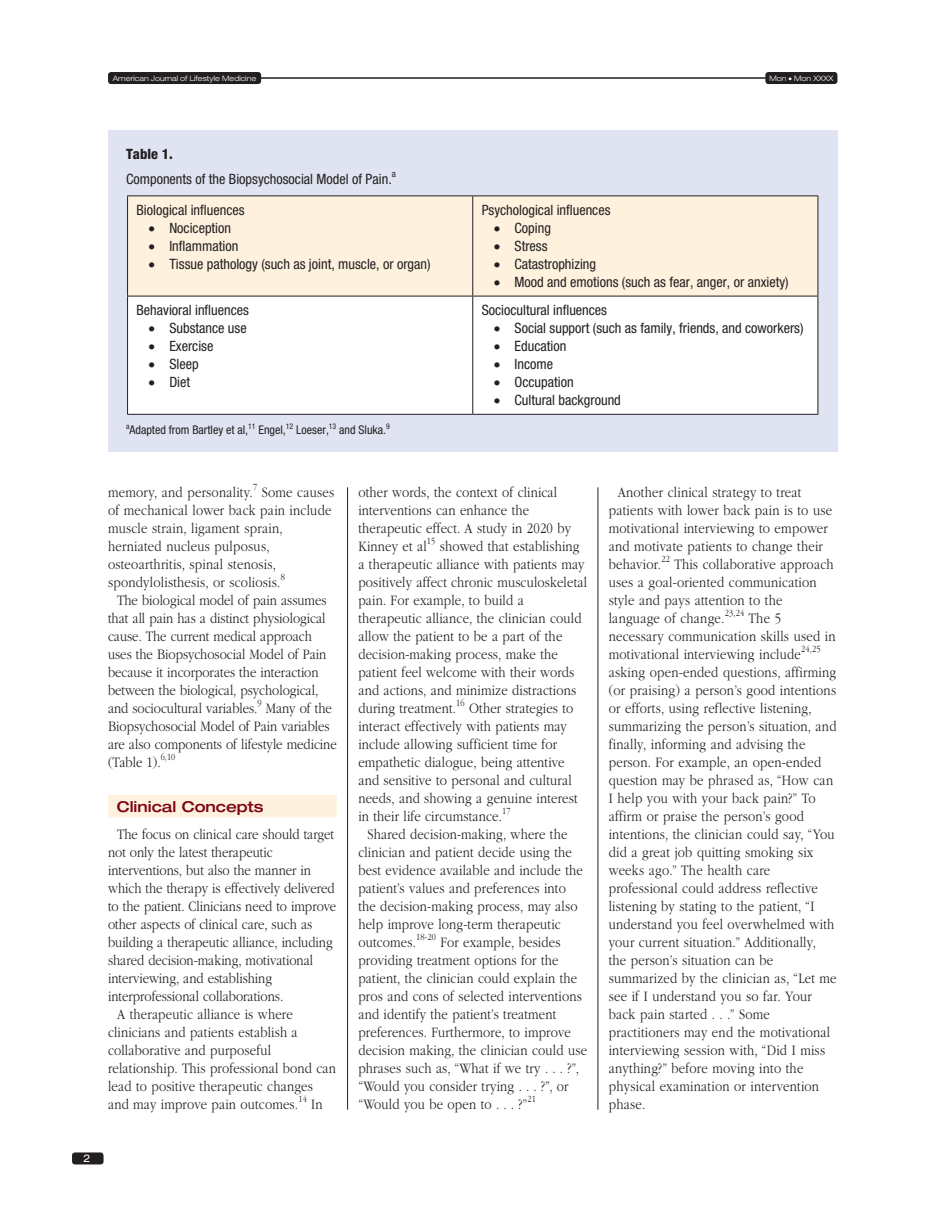
<style>
.page{position:relative;width:932px;height:1229px;background:#fff}
.page>*{position:absolute;margin:0;border:0;box-sizing:border-box;transform-origin:0 0}
.t1{font:300 15px/18px "ITC Garamond Std";letter-spacing:.015em;color:#231f20;scale:.85 1}
.t2{font:500 expanded 15px "Helvetica Neue LT Std";color:#7d0216}
.t3{font:condensed 14.25px "Helvetica Neue LT Std";color:#231f20}
.t4{font:800 condensed 14.25px "Helvetica Neue LT Std";color:#231f20}
.t5{font:condensed 12px "Helvetica Neue LT Std";color:#231f20}
.t6{font:expanded 10.5px "Helvetica Neue LT Std";color:#fff}
.t7{font:300 9.75px "ITC Garamond Std";letter-spacing:.015em;color:#231f20;scale:.85 1}
.t8{font:condensed 9.3px "Helvetica Neue LT Std";color:#231f20}
.t9{font:300 expanded 7.5px "Helvetica Neue LT Std";color:#fff}
</style>
<div class="page">
<div style="left:72px;top:1152px;width:32px;height:12px;background:#231f20;border-radius:3px"></div>
<div style="left:108px;top:72px;width:153px;height:12px;background:#231f20;border-radius:3px"></div>
<hr style="left:259px;top:77px;width:517px;height:2px;background:#231f20">
<div style="left:765px;top:72px;width:72px;height:12px;background:#231f20;border-radius:3px"></div>
<hr style="left:597px;top:487px;width:1px;height:622px;background:#231f20">
<hr style="left:347px;top:487px;width:1px;height:622px;background:#231f20">
<div style="left:108px;top:794px;width:229px;height:23px;background:#fef2df"></div>
<div style="left:108px;top:131px;width:729px;height:321px;background:#e0e4f2"></div>
<div style="left:128px;top:196px;width:689px;height:100px;background:#fef2df"></div>
<div style="left:128px;top:297px;width:689px;height:117px;background:#fff"></div>
<hr style="left:127px;top:195px;width:345px;height:1px;background:#231f20">
<hr style="left:472px;top:195px;width:346px;height:1px;background:#231f20">
<hr style="left:127px;top:196px;width:1px;height:100px;background:#231f20">
<hr style="left:472px;top:196px;width:1px;height:100px;background:#231f20">
<hr style="left:817px;top:196px;width:1px;height:100px;background:#231f20">
<hr style="left:127px;top:296px;width:1px;height:118px;background:#231f20">
<hr style="left:472px;top:296px;width:1px;height:118px;background:#231f20">
<hr style="left:817px;top:296px;width:1px;height:118px;background:#231f20">
<hr style="left:127px;top:414px;width:345px;height:1px;background:#231f20">
<hr style="left:472px;top:414px;width:346px;height:1px;background:#231f20">
<hr style="left:127px;top:296px;width:345px;height:1px;background:#231f20">
<hr style="left:472px;top:296px;width:346px;height:1px;background:#231f20">
<p class="t9" style="left:113px;top:74px;width:145px">American Journal of Lifestyle Medicine</p>
<p class="t9" style="left:769px;top:74px;width:65px">Mon • Mon XXXX</p>
<p class="t4" style="left:126px;top:145px;width:48px">Table 1.</p>
<p class="t3" style="left:126px;top:170px;width:267px">Components of the Biopsychosocial Model of Pain.</p>
<p class="t8" style="left:392px;top:168px;width:6px">a</p>
<p class="t3" style="left:136px;top:202px;width:109px">Biological influences</p>
<p class="t3" style="left:148px;top:220px;width:84px">• Nociception</p>
<p class="t3" style="left:148px;top:238px;width:91px">• Inflammation</p>
<p class="t3" style="left:148px;top:256px;width:283px">• Tissue pathology (such as joint, muscle, or organ)</p>
<p class="t3" style="left:136px;top:302px;width:114px">Behavioral influences</p>
<p class="t3" style="left:148px;top:320px;width:100px">• Substance use</p>
<p class="t3" style="left:148px;top:338px;width:66px">• Exercise</p>
<p class="t3" style="left:148px;top:356px;width:52px">• Sleep</p>
<p class="t3" style="left:148px;top:374px;width:43px">• Diet</p>
<p class="t5" style="left:126px;top:423px;width:265px"><sup>a</sup>Adapted from Bartley et al,<sup>11</sup> Engel,<sup>12</sup> Loeser,<sup>13</sup> and Sluka.<sup>9</sup></p>
<p class="t3" style="left:481px;top:202px;width:130px">Psychological influences</p>
<p class="t3" style="left:493px;top:220px;width:59px">• Coping</p>
<p class="t3" style="left:493px;top:238px;width:55px">• Stress</p>
<p class="t3" style="left:493px;top:256px;width:104px">• Catastrophizing</p>
<p class="t3" style="left:493px;top:274px;width:296px">• Mood and emotions (such as fear, anger, or anxiety)</p>
<p class="t3" style="left:481px;top:302px;width:127px">Sociocultural influences</p>
<p class="t3" style="left:493px;top:320px;width:311px">• Social support (such as family, friends, and coworkers)</p>
<p class="t3" style="left:493px;top:338px;width:74px">• Education</p>
<p class="t3" style="left:493px;top:356px;width:61px">• Income</p>
<p class="t3" style="left:493px;top:374px;width:81px">• Occupation</p>
<p class="t3" style="left:493px;top:392px;width:129px">• Cultural background</p>
<p class="t6" style="left:83px;top:1152px;width:9px">2</p>
<p class="t1" style="left:108px;top:483px;width:172px">memory, and personality.</p>
<p class="t7" style="left:253px;top:482px;width:6px">7</p>
<p class="t1" style="left:108px;top:483px;width:267px;text-indent:154px">Some causes of mechanical lower back pain include muscle strain, ligament sprain, herniated nucleus pulposus, osteoarthritis, spinal stenosis, spondylolisthesis, or scoliosis.</p>
<p class="t7" style="left:281px;top:572px;width:6px">8</p>
<p class="t1" style="left:108px;top:591px;width:258px;text-indent:9px">The biological model of pain assumes that all pain has a distinct physiological cause. The current medical approach uses the Biopsychosocial Model of Pain because it incorporates the interaction between the biological, psychological, and sociocultural variables.</p>
<p class="t7" style="left:257px;top:698px;width:6px">9</p>
<p class="t1" style="left:108px;top:699px;width:270px;text-indent:158px">Many of the<br>Biopsychosocial Model of Pain variables are also components of lifestyle medicine (Table 1).</p>
<p class="t7" style="left:161px;top:752px;width:19px">6,10</p>
<p class="t2" style="left:117px;top:797px;width:148px">Clinical Concepts</p>
<p class="t1" style="left:117px;top:825px;width:257px">The focus on clinical care should target</p>
<p class="t1" style="left:108px;top:843px;width:195px">not only the latest therapeutic</p>
<p class="t1" style="left:108px;top:861px;width:240px">interventions, but also the manner in</p>
<p class="t1" style="left:108px;top:879px;width:268px">which the therapy is effectively delivered</p>
<p class="t1" style="left:108px;top:897px;width:270px">to the patient. Clinicians need to improve</p>
<p class="t1" style="left:108px;top:915px;width:242px">other aspects of clinical care, such as</p>
<p class="t1" style="left:108px;top:933px;width:266px">building a therapeutic alliance, including</p>
<p class="t1" style="left:108px;top:951px;width:243px">shared decision-making, motivational</p>
<p class="t1" style="left:108px;top:969px;width:194px">interviewing, and establishing</p>
<p class="t1" style="left:108px;top:987px;width:208px">interprofessional collaborations.</p>
<p class="t1" style="left:117px;top:1005px;width:208px">A therapeutic alliance is where</p>
<p class="t1" style="left:108px;top:1023px;width:225px">clinicians and patients establish a</p>
<p class="t1" style="left:108px;top:1041px;width:193px">collaborative and purposeful</p>
<p class="t1" style="left:108px;top:1059px;width:269px">relationship. This professional bond can</p>
<p class="t1" style="left:108px;top:1077px;width:242px">lead to positive therapeutic changes</p>
<p class="t1" style="left:108px;top:1095px;width:225px">and may improve pain outcomes.</p>
<p class="t7" style="left:298px;top:1094px;width:11px">14</p>
<p class="t1" style="left:311px;top:1095px;width:15px">In</p>
<p class="t1" style="left:358px;top:483px;width:252px">other words, the context of clinical interventions can enhance the therapeutic effect. A study in 2020 by<br>Kinney et al</p>
<p class="t7" style="left:427px;top:536px;width:11px">15</p>
<p class="t1" style="left:358px;top:537px;width:270px;text-indent:81px">showed that establishing a therapeutic alliance with patients may positively affect chronic musculoskeletal pain. For example, to build a therapeutic alliance, the clinician could allow the patient to be a part of the decision-making process, make the patient feel welcome with their words and actions, and minimize distractions during treatment.</p>
<p class="t7" style="left:456px;top:698px;width:11px">16</p>
<p class="t1" style="left:358px;top:699px;width:259px;text-indent:111px">Other strategies to interact effectively with patients may include allowing sufficient time for empathetic dialogue, being attentive and sensitive to personal and cultural needs, and showing a genuine interest in their life circumstance.</p>
<p class="t7" style="left:502px;top:806px;width:11px">17</p>
<p class="t1" style="left:358px;top:825px;width:265px;text-indent:9px">Shared decision-making, where the clinician and patient decide using the best evidence available and include the patient’s values and preferences into the decision-making process, may also help improve long-term therapeutic outcomes.</p>
<p class="t7" style="left:416px;top:932px;width:25px">18-20</p>
<p class="t1" style="left:358px;top:933px;width:270px;text-indent:82px">For example, besides providing treatment options for the patient, the clinician could explain the pros and cons of selected interventions and identify the patient’s treatment preferences. Furthermore, to improve decision making, the clinician could use phrases such as, “What if we try . . . ?”, “Would you consider trying . . . ?”, or “Would you be open to . . . ?”<sup>21</sup></p>
<p class="t1" style="left:608px;top:483px;width:264px;text-indent:9px">Another clinical strategy to treat patients with lower back pain is to use motivational interviewing to empower and motivate patients to change their behavior.</p>
<p class="t7" style="left:661px;top:554px;width:11px">22</p>
<p class="t1" style="left:608px;top:555px;width:266px;text-indent:66px">This collaborative approach uses a goal-oriented communication style and pays attention to the language of change.</p>
<p class="t7" style="left:724px;top:608px;width:24px">23,24</p>
<p class="t1" style="left:608px;top:609px;width:268px;text-indent:140px">The 5 necessary communication skills used in motivational interviewing include</p>
<p class="t7" style="left:801px;top:644px;width:24px">24,25</p>
<p class="t1" style="left:608px;top:663px;width:269px">asking open-ended questions, affirming (or praising) a person’s good intentions or efforts, using reflective listening, summarizing the person’s situation, and finally, informing and advising the person. For example, an open-ended question may be phrased as, “How can I help you with your back pain?” To affirm or praise the person’s good intentions, the clinician could say, “You did a great job quitting smoking six weeks ago.” The health care professional could address reflective listening by stating to the patient, “I understand you feel overwhelmed with your current situation.” Additionally, the person’s situation can be summarized by the clinician as, “Let me see if I understand you so far. Your back pain started . . .” Some practitioners may end the motivational interviewing session with, “Did I miss anything?” before moving into the physical examination or intervention phase.</p>
</div>
